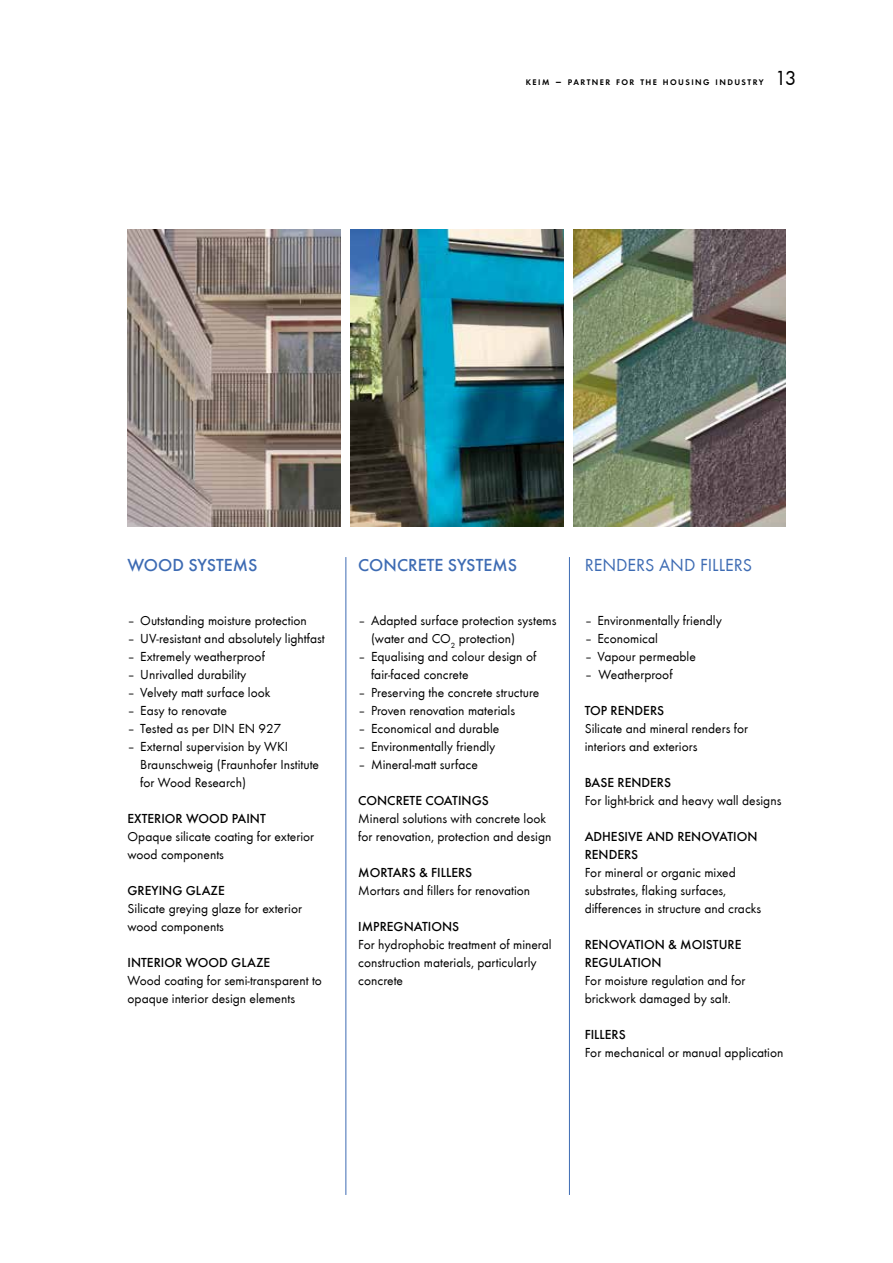
<style>
.page{position:relative;width:893px;height:1263px;background:#fff}
.page>*{position:absolute;margin:0;border:0;box-sizing:border-box;transform-origin:0 0}
.t1{font:21px "Futura T Boo";color:#000}
.t2{font:500 18px "Futura T";color:#3d6bb3}
.t3{font:18px "Futura T Boo";color:#3d6bb3}
.t4{font:13.5px/18px "Futura T Boo";color:#000}
.t5{font:500 13.5px/18px "Futura T";color:#000}
.t6{font:8.4px "Futura T Dem";letter-spacing:.17em;color:#000}
.s1{font-size:12px}
</style>
<div class="page">
<img style="left:128px;top:230px;width:212px;height:297px">
<img style="left:573px;top:230px;width:213px;height:297px">
<hr style="left:345px;top:557px;width:1px;height:638px;background:#3d6bb3">
<hr style="left:569px;top:557px;width:1px;height:638px;background:#3d6bb3">
<img style="left:351px;top:230px;width:212px;height:297px">
<p class="t6" style="left:526px;top:77px;width:239px">KEIM <span class="s1">–</span> PARTNER FOR THE HOUSING INDUSTRY</p>
<h1 class="t1" style="left:775px;top:66px;width:24px">13</h1>
<h2 class="t2" style="left:128px;top:555px;width:131px">WOOD SYSTEMS</h2>
<p class="t4" style="left:128px;top:612px;width:181px">– Outstanding moisture protection</p>
<p class="t4" style="left:128px;top:630px;width:199px">– UV-resistant and absolutely lightfast</p>
<p class="t4" style="left:128px;top:648px;width:139px">– Extremely weatherproof</p>
<p class="t4" style="left:128px;top:666px;width:120px">– Unrivalled durability</p>
<p class="t4" style="left:128px;top:684px;width:144px">– Velvety matt surface look</p>
<p class="t4" style="left:128px;top:702px;width:101px">– Easy to renovate</p>
<p class="t4" style="left:128px;top:720px;width:155px">– Tested as per DIN EN 927</p>
<p class="t4" style="left:140px;top:738px;width:180px;text-indent:-13px">– External supervision by WKI<br>Braunschweig (Fraunhofer Institute for Wood Research)</p>
<p class="t5" style="left:128px;top:810px;width:140px">EXTERIOR WOOD PAINT</p>
<p class="t4" style="left:128px;top:828px;width:188px">Opaque silicate coating for exterior wood components</p>
<p class="t5" style="left:128px;top:881px;width:99px">GREYING GLAZE</p>
<p class="t4" style="left:128px;top:900px;width:176px">Silicate greying glaze for exterior wood components</p>
<p class="t5" style="left:128px;top:953px;width:144px">INTERIOR WOOD GLAZE</p>
<p class="t4" style="left:128px;top:972px;width:196px">Wood coating for semi-transparent to opaque interior design elements</p>
<h2 class="t2" style="left:358px;top:555px;width:160px">CONCRETE SYSTEMS</h2>
<p class="t4" style="left:371px;top:612px;width:187px;text-indent:-13px">– Adapted surface protection systems (water and CO<sub>2</sub> protection)</p>
<p class="t4" style="left:371px;top:648px;width:167px;text-indent:-13px">– Equalising and colour design of fair-faced concrete</p>
<p class="t4" style="left:358px;top:684px;width:183px">– Preserving the concrete structure</p>
<p class="t4" style="left:358px;top:702px;width:158px">– Proven renovation materials</p>
<p class="t4" style="left:358px;top:720px;width:143px">– Economical and durable</p>
<p class="t4" style="left:358px;top:738px;width:139px">– Environmentally friendly</p>
<p class="t4" style="left:358px;top:756px;width:121px">– Mineral-matt surface</p>
<p class="t5" style="left:358px;top:792px;width:132px">CONCRETE COATINGS</p>
<p class="t4" style="left:358px;top:810px;width:195px">Mineral solutions with concrete look for renovation, protection and design</p>
<p class="t5" style="left:358px;top:864px;width:115px">MORTARS &amp; FILLERS</p>
<p class="t4" style="left:358px;top:882px;width:173px">Mortars and fillers for renovation</p>
<p class="t5" style="left:358px;top:918px;width:102px">IMPREGNATIONS</p>
<p class="t4" style="left:358px;top:936px;width:195px">For hydrophobic treatment of mineral construction materials, particularly concrete</p>
<h2 class="t3" style="left:585px;top:555px;width:169px">RENDERS AND FILLERS</h2>
<p class="t4" style="left:585px;top:612px;width:139px">– Environmentally friendly</p>
<p class="t4" style="left:585px;top:630px;width:75px">– Economical</p>
<p class="t4" style="left:585px;top:648px;width:113px">– Vapour permeable</p>
<p class="t4" style="left:585px;top:666px;width:89px">– Weatherproof</p>
<p class="t5" style="left:585px;top:702px;width:81px">TOP RENDERS</p>
<p class="t4" style="left:585px;top:720px;width:165px">Silicate and mineral renders for interiors and exteriors</p>
<p class="t5" style="left:585px;top:774px;width:88px">BASE RENDERS</p>
<p class="t4" style="left:585px;top:792px;width:198px">For light-brick and heavy wall designs</p>
<p class="t5" style="left:585px;top:828px;width:174px">ADHESIVE AND RENOVATION<br>RENDERS</p>
<p class="t4" style="left:585px;top:864px;width:178px">For mineral or organic mixed substrates, flaking surfaces, differences in structure and cracks</p>
<p class="t5" style="left:585px;top:936px;width:158px">RENOVATION &amp; MOISTURE<br>REGULATION</p>
<p class="t4" style="left:585px;top:972px;width:162px">For moisture regulation and for brickwork damaged by salt.</p>
<p class="t5" style="left:585px;top:1026px;width:43px">FILLERS</p>
<p class="t4" style="left:585px;top:1044px;width:200px">For mechanical or manual application</p>
</div>
